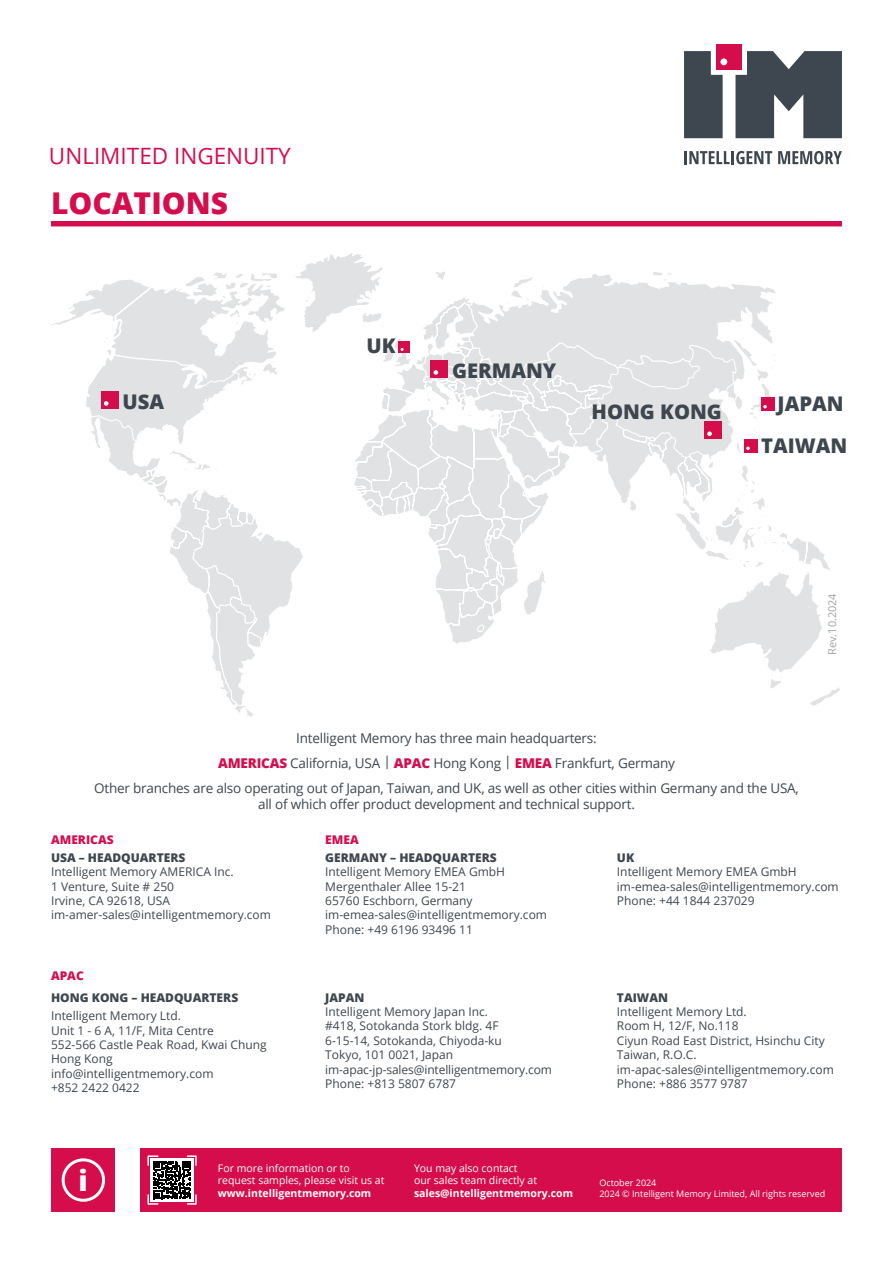
<style>
.page{position:relative;width:893px;height:1263px;background:#fff}
.page>*{position:absolute;margin:0;border:0;box-sizing:border-box;transform-origin:0 0}
.t1{font:800 30px "Open Sans";color:#d60d4c}
.t2{font:800 28.5px "Open Sans";color:#fff}
.t3{font:22.5px "Open Sans";color:#d60d4c}
.t4{font:800 20.25px "Open Sans";color:#3e464f}
.t5{font:13.5px/24.8px "Open Sans";letter-spacing:-.015em;color:#3e464f;text-align:center}
.t6{font:12px/14.4px "Open Sans";color:#3e464f}
.t7{font:800 12px "Open Sans";color:#3e464f}
.t8{font:800 12px "Open Sans";color:#d60d4c}
.t9{font:10.95px "Open Sans";color:#9fa2a7}
.t10{font:10.5px/12.6px "Open Sans";color:#fff}
.t11{font:700 10.5px "Open Sans";color:#fff}
.t12{font:9px/10.8px "Open Sans";color:#fff}
.s1{font-weight:800;color:#d60d4c}
</style>
<div class="page">
<div style="left:140px;top:1148px;width:702px;height:64px;background:#d60d4c"></div>
<svg style="left:147px;top:1155px;width:50px;height:50px"></svg>
<div style="left:51px;top:1148px;width:64px;height:64px;background:#d60d4c"></div>
<div style="left:62px;top:1158px;width:43px;height:44px;border:3px solid #fff;border-radius:50%"></div>
<svg style="left:735px;top:51px;width:107px;height:87px"></svg>
<svg style="left:684px;top:51px;width:39px;height:87px;background:#485058"></svg>
<div style="left:716px;top:44px;width:26px;height:26px;background:#d60d4c"></div>
<div style="left:720px;top:58px;width:7px;height:7px;background:#fff;border-radius:50%"></div>
<svg style="left:684px;top:151px;width:88px;height:13px"></svg>
<svg style="left:778px;top:151px;width:64px;height:13px"></svg>
<svg style="left:51px;top:270px;width:789px;height:440px"></svg>
<div style="left:431px;top:360px;width:17px;height:18px;background:#d60d4c"></div>
<svg style="left:421px;top:353px;width:22px;height:24px"></svg>
<svg style="left:85px;top:355px;width:154px;height:91px"></svg>
<svg style="left:393px;top:338px;width:19px;height:29px"></svg>
<svg style="left:597px;top:345px;width:177px;height:117px"></svg>
<div style="left:51px;top:221px;width:791px;height:5px;background:#d60d4c"></div>
<h3 class="t3" style="left:49px;top:141px;width:243px">UNLIMITED INGENUITY</h3>
<h1 class="t1" style="left:51px;top:181px;width:179px">LOCATIONS</h1>
<h3 class="t4" style="left:123px;top:386px;width:43px">USA</h3>
<h3 class="t4" style="left:367px;top:330px;width:31px">UK</h3>
<h3 class="t4" style="left:452px;top:355px;width:106px">GERMANY</h3>
<h3 class="t4" style="left:591px;top:396px;width:132px">HONG KONG</h3>
<h3 class="t4" style="left:778px;top:388px;width:68px">JAPAN</h3>
<h3 class="t4" style="left:761px;top:430px;width:88px">TAIWAN</h3>
<p class="t9" style="left:825px;top:655px;width:63px;rotate:-90deg">Rev.10.2024</p>
<p class="t5" style="left:94px;top:725px;width:706px">Intelligent Memory has three main headquarters:<br><span class="s1">AMERICAS</span> California, USA | <span class="s1">APAC</span> Hong Kong | <span class="s1">EMEA</span> Frankfurt, Germany<br>Other branches are also operating out of Japan, Taiwan, and UK, as well as other cities within Germany and the USA,</p>
<p class="t5" style="left:258px;top:791px;width:378px">all of which offer product development and technical support.</p>
<p class="t8" style="left:51px;top:830px;width:64px">AMERICAS</p>
<p class="t8" style="left:325px;top:830px;width:35px">EMEA</p>
<p class="t7" style="left:51px;top:848px;width:136px">USA – HEADQUARTERS</p>
<p class="t6" style="left:51px;top:864px;width:222px">Intelligent Memory AMERICA Inc.<br>1 Venture, Suite # 250<br>Irvine, CA 92618, USA im-amer-sales@intelligentmemory.com</p>
<p class="t8" style="left:51px;top:966px;width:34px">APAC</p>
<p class="t7" style="left:51px;top:988px;width:189px">HONG KONG – HEADQUARTERS</p>
<p class="t6" style="left:51px;top:1008px;width:217px">Intelligent Memory Ltd.<br>Unit 1 - 6 A, 11/F, Mita Centre<br>552-566 Castle Peak Road, Kwai Chung<br>Hong Kong info@intelligentmemory.com<br>+852 2422 0422</p>
<p class="t7" style="left:325px;top:848px;width:173px">GERMANY – HEADQUARTERS</p>
<p class="t6" style="left:325px;top:864px;width:223px">Intelligent Memory EMEA GmbH<br>Mergenthaler Allee 15-21<br>65760 Eschborn, Germany im-emea-sales@intelligentmemory.com<br>Phone: +49 6196 93496 11</p>
<p class="t7" style="left:325px;top:988px;width:41px">JAPAN</p>
<p class="t6" style="left:325px;top:1004px;width:228px">Intelligent Memory Japan Inc.<br>#418, Sotokanda Stork bldg. 4F<br>6-15-14, Sotokanda, Chiyoda-ku<br>Tokyo, 101 0021, Japan im-apac-jp-sales@intelligentmemory.com<br>Phone: +813 5807 6787</p>
<p class="t7" style="left:617px;top:848px;width:19px">UK</p>
<p class="t6" style="left:617px;top:864px;width:223px">Intelligent Memory EMEA GmbH im-emea-sales@intelligentmemory.com<br>Phone: +44 1844 237029</p>
<p class="t7" style="left:617px;top:988px;width:53px">TAIWAN</p>
<p class="t6" style="left:617px;top:1004px;width:218px">Intelligent Memory Ltd.<br>Room H, 12/F, No.118<br>Ciyun Road East District, Hsinchu City<br>Taiwan, R.O.C. im-apac-sales@intelligentmemory.com<br>Phone: +886 3577 9787</p>
<h2 class="t2" style="left:79px;top:1159px;width:11px">i</h2>
<p class="t10" style="left:218px;top:1161px;width:168px">For more information or to request samples, please visit us at</p>
<p class="t11" style="left:218px;top:1185px;width:155px">www.intelligentmemory.com</p>
<p class="t10" style="left:414px;top:1161px;width:125px">You may also contact our sales team directly at</p>
<p class="t11" style="left:414px;top:1185px;width:160px">sales@intelligentmemory.com</p>
<p class="t12" style="left:599px;top:1177px;width:227px">October 2024<br>2024 © Intelligent Memory Limited, All rights reserved</p>
</div>
